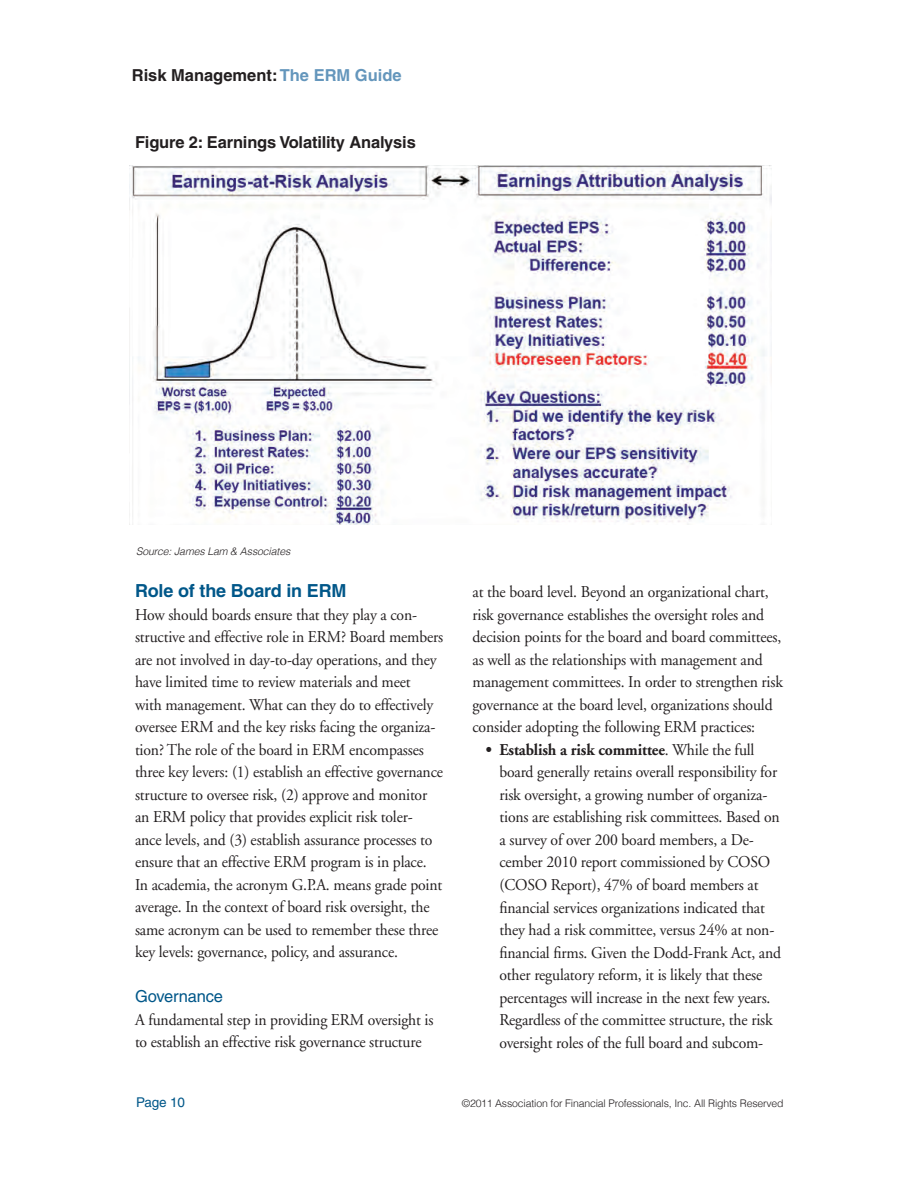
<style>
.page{position:relative;width:918px;height:1188px;background:#fff}
.page>*{position:absolute;margin:0;border:0;box-sizing:border-box;transform-origin:0 0}
.t1{font:700 18px "Helvetica";letter-spacing:-.01em;color:#005789}
.t2{font:16.5px/22.5px "Adobe Garamond";letter-spacing:-.01em;color:#231f20;scale:.95 1}
.t3{font:700 16.5px "Helvetica";letter-spacing:-.01em;color:#231f20}
.t4{font:16.5px "Helvetica";letter-spacing:-.01em;color:#005789}
.t5{font:13.5px "Helvetica";letter-spacing:-.01em;color:#005789}
.t6{font:300 10.5px "Helvetica";letter-spacing:-.015em;color:#231f20}
.t7{font:italic 300 10.5px "Helvetica";letter-spacing:-.01em;color:#231f20}
.s1{color:#6496bc}
.s2{font-weight:700}
</style>
<div class="page">
<img style="left:129px;top:166px;width:643px;height:358px">
<p class="t3" style="left:132px;top:65px;width:271px">Risk Management:<span class="s1">The ERM Guide</span></p>
<p class="t3" style="left:135px;top:132px;width:282px">Figure 2: Earnings Volatility Analysis</p>
<p class="t7" style="left:136px;top:545px;width:156px">Source: James Lam &amp; Associates</p>
<p class="t1" style="left:135px;top:580px;width:213px">Role of the Board in ERM</p>
<p class="t2" style="left:135px;top:604px;width:326px">How should boards ensure that they play a con&shy;structive and effective role in ERM? Board members are not involved in day-to-day operations, and they have limited time to review materials and meet<br>with management. What can they do to effectively oversee ERM and the key risks facing the organiza&shy;tion? The role of the board in ERM encompasses three key levers: (1) establish an effective governance structure to oversee risk, (2) approve and monitor an ERM policy that provides explicit risk toler&shy;ance levels, and (3) establish assurance processes to ensure that an effective ERM program is in place.<br>In academia, the acronym G.P.A. means grade point average. In the context of board risk oversight, the same acronym can be used to remember these three key levels: governance, policy, and assurance.</p>
<p class="t4" style="left:135px;top:987px;width:90px">Governance</p>
<p class="t2" style="left:135px;top:1009px;width:316px">A fundamental step in providing ERM oversight is to establish an effective risk governance structure</p>
<p class="t2" style="left:472px;top:581px;width:328px">at the board level. Beyond an organizational chart, risk governance establishes the oversight roles and decision points for the board and board committees, as well as the relationships with management and management committees. In order to strengthen risk governance at the board level, organizations should consider adopting the following ERM practices:</p>
<p class="t2" style="left:499px;top:739px;width:298px;text-indent:-13px"><span class="s2">• Establish a risk committee</span>. While the full board generally retains overall responsibility for risk oversight, a growing number of organiza&shy;tions are establishing risk committees. Based on a survey of over 200 board members, a De&shy;cember 2010 report commissioned by COSO (COSO Report), 47% of board members at financial services organizations indicated that they had a risk committee, versus 24% at non&shy;financial firms. Given the Dodd-Frank Act, and other regulatory reform, it is likely that these percentages will increase in the next few years.<br>Regardless of the committee structure, the risk oversight roles of the full board and subcom-</p>
<p class="t5" style="left:136px;top:1094px;width:50px">Page 10</p>
<p class="t6" style="left:462px;top:1096px;width:323px">©2011 Association for Financial Professionals, Inc. All Rights Reserved</p>
</div>
